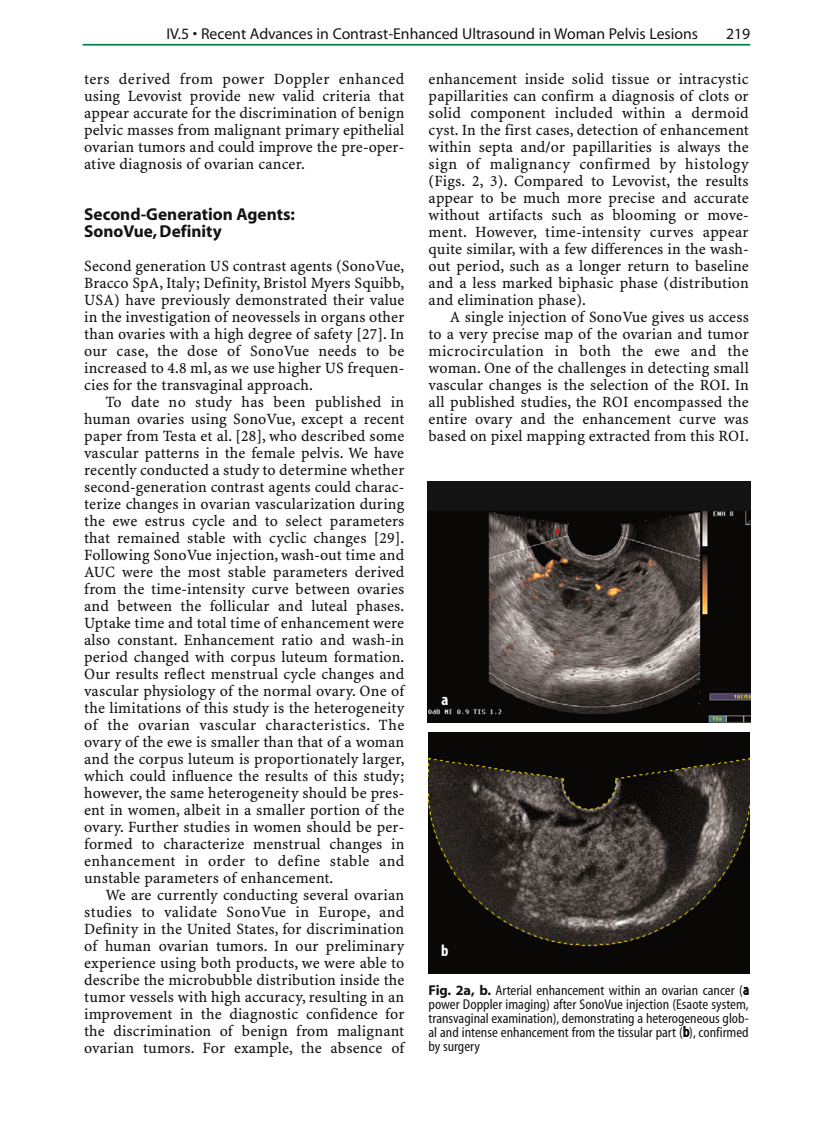
<style>
.page{position:relative;width:833px;height:1144px;background:#fff}
.page>*{position:absolute;margin:0;border:0;box-sizing:border-box;transform-origin:0 0}
.t1{font:700 17.25px/17px "Myriad";color:#141314}
.t2{font:700 condensed 16.5px "Myriad";color:#fff}
.t3{font:15.75px/17px "S Minion Plus Tab";letter-spacing:.01em;color:#141314;text-align:justify}
.t4{font:15.75px "Myriad";color:#141314}
.t5{font:14.25px/14px "Myriad CEMM 400 400";color:#141314;text-align:justify}
.s1{font-family:"Myriad";font-weight:700}
</style>
<div class="page">
<hr style="left:83px;top:44px;width:667px;height:2px;background:#008243">
<img style="left:427px;top:511px;width:323px;height:212px">
<img style="left:428px;top:733px;width:321px;height:240px">
<div style="left:427px;top:481px;width:323px;height:30px;background:#141314"></div>
<p class="t4" style="left:166px;top:28px;width:533px">IV.5 • Recent Advances in Contrast-Enhanced Ultrasound in Woman Pelvis Lesions</p>
<p class="t4" style="left:726px;top:28px;width:26px">219</p>
<p class="t3" style="left:84px;top:71px;width:322px">ters derived from power Doppler enhanced using Levovist provide new valid criteria that appear accurate for the discrimination of benign pelvic masses from malignant primary epithelial ovarian tumors and could improve the pre-oper&shy;ative diagnosis of ovarian cancer.</p>
<p class="t1" style="left:84px;top:207px;width:212px">Second-Generation Agents:<br>SonoVue, Definity</p>
<p class="t3" style="left:84px;top:258px;width:322px">Second generation US contrast agents (SonoVue, Bracco SpA, Italy; Definity, Bristol Myers Squibb, USA) have previously demonstrated their value in the investigation of neovessels in organs other than ovaries with a high degree of safety [27]. In our case, the dose of SonoVue needs to be increased to 4.8 ml, as we use higher US frequen&shy;cies for the transvaginal approach.</p>
<p class="t3" style="left:84px;top:394px;width:322px;text-indent:21px">To date no study has been published in human ovaries using SonoVue, except a recent paper from Testa et al. [28], who described some vascular patterns in the female pelvis. We have recently conducted a study to determine whether second-generation contrast agents could charac&shy;terize changes in ovarian vascularization during the ewe estrus cycle and to select parameters that remained stable with cyclic changes [29].<br>Following SonoVue injection, wash-out time and AUC were the most stable parameters derived from the time-intensity curve between ovaries and between the follicular and luteal phases.<br>Uptake time and total time of enhancement were also constant. Enhancement ratio and wash-in period changed with corpus luteum formation.<br>Our results reflect menstrual cycle changes and vascular physiology of the normal ovary. One of the limitations of this study is the heterogeneity of the ovarian vascular characteristics. The ovary of the ewe is smaller than that of a woman and the corpus luteum is proportionately larger, which could influence the results of this study; however, the same heterogeneity should be pres&shy;ent in women, albeit in a smaller portion of the ovary. Further studies in women should be per&shy;formed to characterize menstrual changes in enhancement in order to define stable and unstable parameters of enhancement.</p>
<p class="t3" style="left:84px;top:888px;width:322px;text-indent:21px">We are currently conducting several ovarian studies to validate SonoVue in Europe, and Definity in the United States, for discrimination of human ovarian tumors. In our preliminary experience using both products, we were able to describe the microbubble distribution inside the tumor vessels with high accuracy, resulting in an improvement in the diagnostic confidence for the discrimination of benign from malignant ovarian tumors. For example, the absence of</p>
<p class="t3" style="left:429px;top:71px;width:322px">enhancement inside solid tissue or intracystic papillarities can confirm a diagnosis of clots or solid component included within a dermoid cyst. In the first cases, detection of enhancement within septa and/or papillarities is always the sign of malignancy confirmed by histology (Figs. 2, 3). Compared to Levovist, the results appear to be much more precise and accurate without artifacts such as blooming or move&shy;ment. However, time-intensity curves appear quite similar, with a few differences in the wash&shy;out period, such as a longer return to baseline and a less marked biphasic phase (distribution and elimination phase).</p>
<p class="t3" style="left:429px;top:309px;width:322px;text-indent:21px">A single injection of SonoVue gives us access to a very precise map of the ovarian and tumor microcirculation in both the ewe and the woman. One of the challenges in detecting small vascular changes is the selection of the ROI. In all published studies, the ROI encompassed the entire ovary and the enhancement curve was based on pixel mapping extracted from this ROI.</p>
<p class="t2" style="left:441px;top:694px;width:8px">a</p>
<p class="t2" style="left:441px;top:944px;width:9px">b</p>
<p class="t5" style="left:429px;top:984px;width:322px"><span class="s1">Fig. 2a, b.</span> Arterial enhancement within an ovarian cancer (a power Doppler imaging) after SonoVue injection (Esaote system, transvaginal examination), demonstrating a heterogeneous glob&shy;al and intense enhancement from the tissular part (b), confirmed by surgery</p>
</div>
